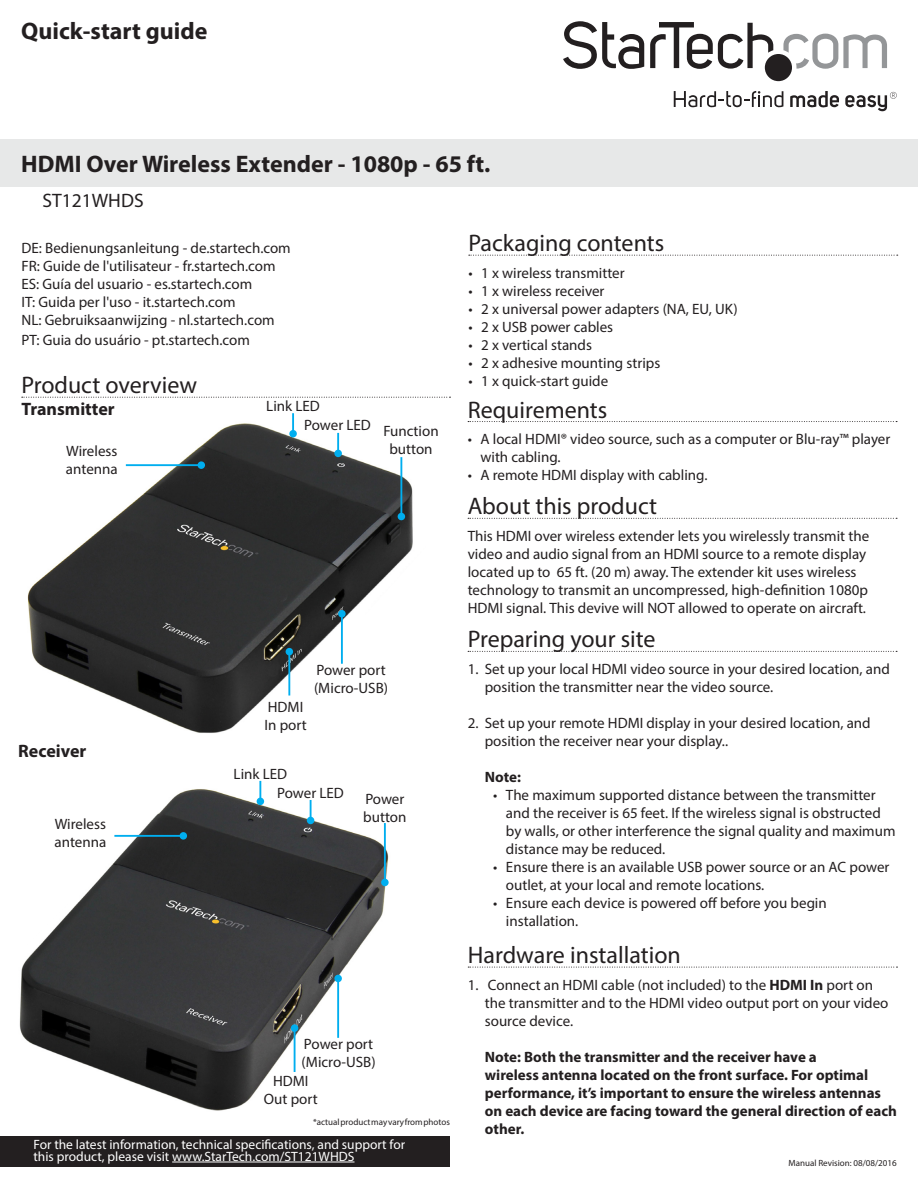
<style>
.page{position:relative;width:918px;height:1188px;background:#fff}
.page>*{position:absolute;margin:0;border:0;box-sizing:border-box;transform-origin:0 0}
.t1{font:24px "Myriad Pro";color:#231f20}
.Title_Description{font:700 24px "Myriad Pro";color:#231f20}
.Title_SKU{font:19.5px "Myriad Pro";color:#231f20}
.t2{font:700 18px "Myriad Pro";color:#231f20}
.Text{font:15px/18px "Myriad Pro";color:#231f20}
.Manual_Description{font:15px "Myriad Pro";color:#231f20}
.t3{font:700 15px/18px "Myriad Pro";color:#231f20}
.Text-2{font:13.5px "Myriad Pro";color:#fff}
.Text-3{font:9px "Myriad Pro";color:#231f20}
.s1{font-weight:700}
</style>
<div class="page">
<img style="left:19px;top:780px;width:370px;height:331px">
<img style="left:27px;top:423px;width:386px;height:310px">
<svg style="left:783px;top:34px;width:104px;height:35px"></svg>
<svg style="left:845px;top:92px;width:52px;height:19px"></svg>
<svg style="left:790px;top:91px;width:49px;height:17px"></svg>
<svg style="left:674px;top:91px;width:109px;height:16px"></svg>
<svg style="left:563px;top:21px;width:81px;height:48px"></svg>
<svg style="left:650px;top:22px;width:123px;height:47px"></svg>
<div style="left:765px;top:54px;width:27px;height:27px;background:#231f20;border-radius:50%"></div>
<div style="left:0;top:140px;width:918px;height:47px;background:#e7e8e8"></div>
<div style="left:0;top:1136px;width:450px;height:30px;background:#231f20"></div>
<hr style="left:172px;top:1162px;width:183px;height:1px;background:#fff">
<svg style="left:469px;top:255px;width:429px;height:1px"></svg>
<svg style="left:468px;top:421px;width:429px;height:1px"></svg>
<svg style="left:468px;top:651px;width:429px;height:1px"></svg>
<svg style="left:22px;top:397px;width:428px;height:1px"></svg>
<hr style="left:292px;top:413px;width:2px;height:21px;background:#00aeef">
<div style="left:289px;top:430px;width:8px;height:7px;background:#00aeef;border-radius:50%"></div>
<hr style="left:288px;top:652px;width:2px;height:44px;background:#00aeef">
<div style="left:286px;top:648px;width:7px;height:7px;background:#00aeef;border-radius:50%"></div>
<svg style="left:468px;top:518px;width:429px;height:1px"></svg>
<hr style="left:337px;top:433px;width:2px;height:20px;background:#00aeef">
<div style="left:334px;top:450px;width:8px;height:7px;background:#00aeef;border-radius:50%"></div>
<hr style="left:341px;top:614px;width:2px;height:50px;background:#00aeef">
<div style="left:338px;top:610px;width:8px;height:7px;background:#00aeef;border-radius:50%"></div>
<hr style="left:400px;top:457px;width:2px;height:60px;background:#00aeef">
<div style="left:398px;top:513px;width:7px;height:7px;background:#00aeef;border-radius:50%"></div>
<hr style="left:259px;top:781px;width:2px;height:20px;background:#00aeef">
<div style="left:257px;top:798px;width:7px;height:7px;background:#00aeef;border-radius:50%"></div>
<hr style="left:310px;top:800px;width:2px;height:20px;background:#00aeef">
<div style="left:307px;top:817px;width:7px;height:7px;background:#00aeef;border-radius:50%"></div>
<hr style="left:384px;top:823px;width:2px;height:59px;background:#00aeef">
<div style="left:381px;top:879px;width:8px;height:7px;background:#00aeef;border-radius:50%"></div>
<hr style="left:294px;top:1028px;width:2px;height:44px;background:#00aeef">
<div style="left:291px;top:1024px;width:7px;height:8px;background:#00aeef;border-radius:50%"></div>
<hr style="left:337px;top:978px;width:2px;height:60px;background:#00aeef">
<div style="left:334px;top:975px;width:8px;height:7px;background:#00aeef;border-radius:50%"></div>
<hr style="left:126px;top:464px;width:75px;height:2px;background:#00aeef">
<div style="left:198px;top:461px;width:7px;height:8px;background:#00aeef;border-radius:50%"></div>
<hr style="left:114px;top:835px;width:69px;height:2px;background:#00aeef">
<div style="left:180px;top:832px;width:7px;height:8px;background:#00aeef;border-radius:50%"></div>
<svg style="left:468px;top:967px;width:430px;height:1px"></svg>
<p class="Title_Description" style="left:21px;top:16px;width:188px">Quick-start guide</p>
<p class="Title_Description" style="left:21px;top:148px;width:471px">HDMI Over Wireless Extender - 1080p - 65 ft.</p>
<p class="Title_SKU" style="left:43px;top:188px;width:103px">ST121WHDS</p>
<p class="Manual_Description" style="left:22px;top:239px;width:271px">DE: Bedienungsanleitung - de.startech.com</p>
<p class="Manual_Description" style="left:22px;top:257px;width:256px">FR: Guide de l'utilisateur - fr.startech.com</p>
<p class="Manual_Description" style="left:22px;top:275px;width:232px">ES: Guía del usuario - es.startech.com</p>
<p class="Manual_Description" style="left:22px;top:293px;width:216px">IT: Guida per l'uso - it.startech.com</p>
<p class="Manual_Description" style="left:22px;top:311px;width:255px">NL: Gebruiksaanwijzing - nl.startech.com</p>
<p class="Manual_Description" style="left:22px;top:330px;width:230px">PT: Guia do usuário - pt.startech.com</p>
<h1 class="t1" style="left:21px;top:370px;width:177px">Product overview</h1>
<h2 class="t2" style="left:22px;top:397px;width:95px">Transmitter</h2>
<p class="Text" style="left:66px;top:442px;width:53px">Wireless antenna</p>
<p class="Text" style="left:266px;top:397px;width:55px">Link LED</p>
<p class="Text" style="left:304px;top:416px;width:68px">Power LED</p>
<p class="Text" style="left:383px;top:422px;width:57px;text-align:center">Function button</p>
<h2 class="t2" style="left:18px;top:739px;width:70px">Receiver</h2>
<p class="Text" style="left:55px;top:815px;width:53px">Wireless antenna</p>
<p class="Text" style="left:264px;top:698px;width:44px">HDMI<br>In port</p>
<p class="Text" style="left:314px;top:661px;width:76px">Power port (Micro-USB)</p>
<p class="Text" style="left:234px;top:765px;width:55px">Link LED</p>
<p class="Text" style="left:277px;top:784px;width:68px">Power LED</p>
<p class="Text" style="left:363px;top:790px;width:45px">Power button</p>
<p class="Text" style="left:302px;top:1035px;width:76px">Power port (Micro-USB)</p>
<p class="Text" style="left:264px;top:1071px;width:55px;text-align:center">HDMI<br>Out port</p>
<p class="Text-3" style="left:313px;top:1116px;width:138px">*actual product may vary from photos</p>
<p class="Text-2" style="left:34px;top:1136px;width:373px">For the latest information, technical specifications, and support for</p>
<p class="Text-2" style="left:34px;top:1148px;width:322px">this product, please visit www.StarTech.com/ST121WHDS</p>
<h1 class="t1" style="left:468px;top:228px;width:197px">Packaging contents</h1>
<p class="Text" style="left:468px;top:264px;width:158px">• 1 x wireless transmitter</p>
<p class="Text" style="left:468px;top:282px;width:138px">• 1 x wireless receiver</p>
<p class="Text" style="left:468px;top:300px;width:271px">• 2 x universal power adapters (NA, EU, UK)</p>
<p class="Text" style="left:468px;top:318px;width:146px">• 2 x USB power cables</p>
<p class="Text" style="left:468px;top:336px;width:125px">• 2 x vertical stands</p>
<p class="Text" style="left:468px;top:354px;width:193px">• 2 x adhesive mounting strips</p>
<p class="Text" style="left:468px;top:372px;width:141px">• 1 x quick-start guide</p>
<h1 class="t1" style="left:468px;top:395px;width:141px">Requirements</h1>
<p class="Text" style="left:480px;top:430px;width:411px;text-indent:-13px">• A local HDMI® video source, such as a computer or Blu-ray™ player with cabling.</p>
<p class="Text" style="left:468px;top:466px;width:241px">• A remote HDMI display with cabling.</p>
<h1 class="t1" style="left:468px;top:492px;width:191px">About this product</h1>
<p class="Text" style="left:468px;top:527px;width:403px">This HDMI over wireless extender lets you wirelessly transmit the video and audio signal from an HDMI source to a remote display located up to 65 ft. (20 m) away. The extender kit uses wireless technology to transmit an uncompressed, high-definition 1080p HDMI signal. This devive will NOT allowed to operate on aircraft.</p>
<h1 class="t1" style="left:468px;top:625px;width:189px">Preparing your site</h1>
<p class="Text" style="left:485px;top:660px;width:407px;text-indent:-17px">1. Set up your local HDMI video source in your desired location, and position the transmitter near the video source.</p>
<p class="Text" style="left:485px;top:714px;width:387px;text-indent:-17px">2. Set up your remote HDMI display in your desired location, and position the receiver near your display..</p>
<p class="t3" style="left:485px;top:767px;width:38px">Note:</p>
<p class="Text" style="left:506px;top:786px;width:391px;text-indent:-13px">• The maximum supported distance between the transmitter and the receiver is 65 feet. If the wireless signal is obstructed by walls, or other interference the signal quality and maximum distance may be reduced.</p>
<p class="Text" style="left:506px;top:858px;width:385px;text-indent:-13px">• Ensure there is an available USB power source or an AC power outlet, at your local and remote locations.</p>
<p class="Text" style="left:506px;top:894px;width:322px;text-indent:-13px">• Ensure each device is powered off before you begin installation.</p>
<h1 class="t1" style="left:468px;top:940px;width:215px">Hardware installation</h1>
<p class="Text" style="left:485px;top:975px;width:405px;text-indent:-17px">1. Connect an HDMI cable (not included) to the <span class="s1">HDMI In</span> port on the transmitter and to the HDMI video output port on your video source device.</p>
<p class="t3" style="left:485px;top:1047px;width:414px">Note: Both the transmitter and the receiver have a<br>wireless antenna located on the front surface. For optimal performance, it’s important to ensure the wireless antennas on each device are facing toward the general direction of each other.</p>
<p class="Text-3" style="left:788px;top:1157px;width:110px">Manual Revision: 08/08/2016</p>
</div>
